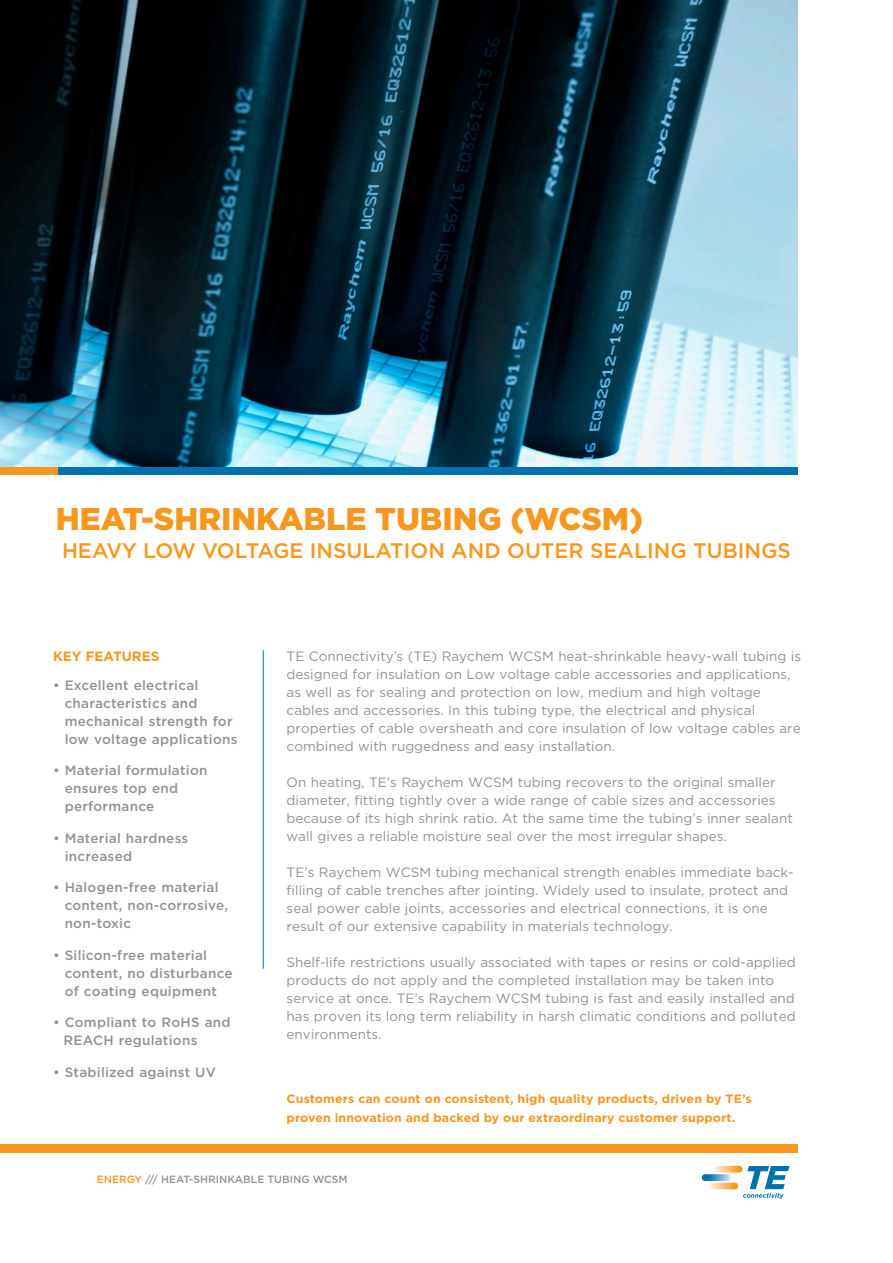
<style>
.page{position:relative;width:893px;height:1263px;background:#fff}
.page>*{position:absolute;margin:0;border:0;box-sizing:border-box;transform-origin:0 0}
.Cover_-_Main_Headlin{font:900 31.5px "Gotham";color:#f7971d}
.a_RAYCHEM_product{font:500 21px "Gotham";color:#f7971d}
.t1{font:13.5px/18px "Gotham";color:#919295}
.Key_Features_-_Bulle{font:500 13.5px/18px "Gotham";letter-spacing:.02em;color:#919295}
.KEY_FEATURE__TITLE{font:700 13.5px "Gotham";color:#f7971d}
.Cover_-_Closing_Copy{font:700 12px/19.5px "Gotham";letter-spacing:.01em;color:#f7971d}
.B_Footer_Info{font:500 10.5px "Gotham";color:#919295}
.s1{color:#f7971d}
</style>
<div class="page">
<img style="left:0;top:0;width:797px;height:466px">
<hr style="left:263px;top:650px;width:1px;height:318px;background:#0073ae">
<div style="left:0;top:466px;width:58px;height:9px;background:#f7971d"></div>
<div style="left:58px;top:466px;width:739px;height:9px;background:#0073ae"></div>
<div style="left:0;top:1144px;width:797px;height:9px;background:#f7971d"></div>
<svg style="left:713px;top:1166px;width:30px;height:6px"></svg>
<svg style="left:708px;top:1183px;width:30px;height:6px"></svg>
<svg style="left:702px;top:1174px;width:29px;height:7px"></svg>
<svg style="left:743px;top:1166px;width:46px;height:33px"></svg>
<p class="Cover_-_Main_Headlin" style="left:56px;top:497px;width:589px">HEAT-SHRINKABLE TUBING (WCSM)</p>
<p class="a_RAYCHEM_product" style="left:62px;top:537px;width:730px">HEAVY LOW VOLTAGE INSULATION AND OUTER SEALING TUBINGS</p>
<p class="KEY_FEATURE__TITLE" style="left:53px;top:647px;width:108px">KEY FEATURES</p>
<p class="t1" style="left:287px;top:647px;width:516px">TE Connectivity’s (TE) Raychem WCSM heat-shrinkable heavy-wall tubing is designed for insulation on Low voltage cable accessories and applications, as well as for sealing and protection on low, medium and high voltage cables and accessories. In this tubing type, the electrical and physical properties of cable oversheath and core insulation of low voltage cables are combined with ruggedness and easy installation.</p>
<p class="t1" style="left:287px;top:773px;width:508px">On heating, TE’s Raychem WCSM tubing recovers to the original smaller diameter, fitting tightly over a wide range of cable sizes and accessories because of its high shrink ratio. At the same time the tubing’s inner sealant wall gives a reliable moisture seal over the most irregular shapes.</p>
<p class="t1" style="left:287px;top:863px;width:509px">TE’s Raychem WCSM tubing mechanical strength enables immediate back&shy;filling of cable trenches after jointing. Widely used to insulate, protect and seal power cable joints, accessories and electrical connections, it is one result of our extensive capability in materials technology.</p>
<p class="t1" style="left:287px;top:953px;width:511px">Shelf-life restrictions usually associated with tapes or resins or cold-applied products do not apply and the completed installation may be taken into service at once. TE’s Raychem WCSM tubing is fast and easily installed and has proven its long term reliability in harsh climatic conditions and polluted environments.</p>
<p class="Key_Features_-_Bulle" style="left:65px;top:676px;width:174px;text-indent:-12px">• Excellent electrical characteristics and mechanical strength for low voltage applications</p>
<p class="Key_Features_-_Bulle" style="left:65px;top:761px;width:144px;text-indent:-12px">• Material formulation ensures top end performance</p>
<p class="Key_Features_-_Bulle" style="left:65px;top:829px;width:125px;text-indent:-12px">• Material hardness increased</p>
<p class="Key_Features_-_Bulle" style="left:65px;top:878px;width:165px;text-indent:-12px">• Halogen-free material content, non-corrosive, non-toxic</p>
<p class="Key_Features_-_Bulle" style="left:65px;top:946px;width:169px;text-indent:-12px">• Silicon-free material content, no disturbance of coating equipment</p>
<p class="Key_Features_-_Bulle" style="left:64px;top:1013px;width:168px;text-indent:-11px">• Compliant to RoHS and<br>REACH regulations</p>
<p class="Key_Features_-_Bulle" style="left:53px;top:1063px;width:164px">• Stabilized against UV</p>
<p class="Cover_-_Closing_Copy" style="left:287px;top:1089px;width:467px">Customers can count on consistent, high quality products, driven by TE’s proven innovation and backed by our extraordinary customer support.</p>
<p class="B_Footer_Info" style="left:97px;top:1173px;width:253px"><span class="s1">ENERGY</span> /// HEAT-SHRINKABLE TUBING WCSM</p>
</div>
